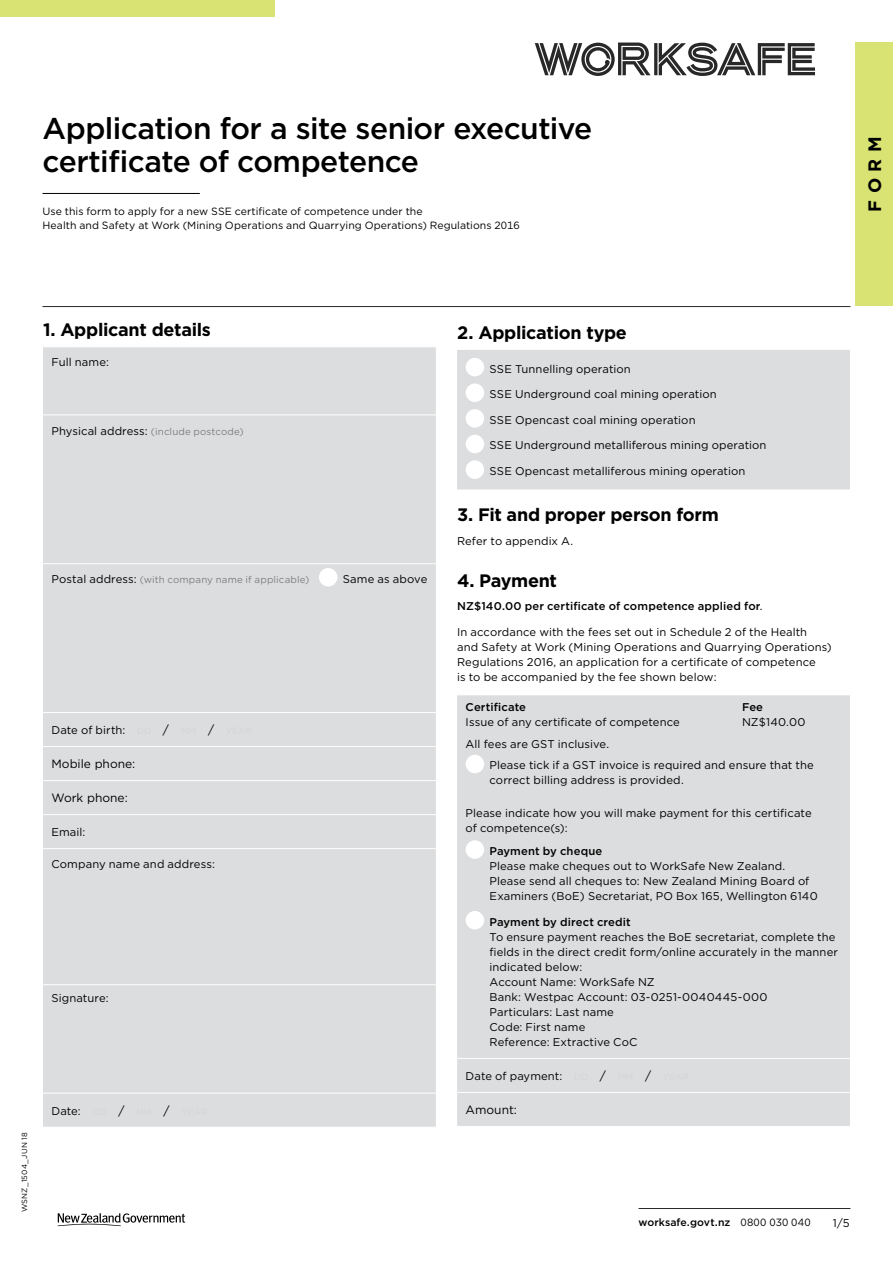
<style>
.page{position:relative;width:893px;height:1263px;background:#fff}
.page>*{position:absolute;margin:0;border:0;box-sizing:border-box;transform-origin:0 0}
.t1{font:500 30px/33px "Gotham";letter-spacing:-.02em;color:#000}
.t2{font:700 18px "Gotham";letter-spacing:-.015em;color:#000}
.t3{font:12px "Gotham";color:#000}
.t4{font:11.25px/15px "Gotham";letter-spacing:.01em;color:#000}
.t5{font:500 11.25px "Gotham";letter-spacing:.01em;color:#000}
.t6{font:10.5px/13.5px "Gotham";letter-spacing:.005em;color:#000}
.t7{font:500 10.5px "Gotham";letter-spacing:.005em;color:#000}
.t8{font:9.75px "Gotham";letter-spacing:.015em;color:#7d7f81}
.t9{font:7.5px "Gotham";letter-spacing:.015em;color:#000}
.s1{font-size:11.25px;color:#000}
.s2{font-size:9px;color:#d3d5d6}
.s3{font-size:12px}
.s4{font-weight:400}
</style>
<div class="page">
<svg style="left:535px;top:43px;width:280px;height:33px"></svg>
<div style="left:855px;top:43px;width:38px;height:263px;background:#d8e373"></div>
<div style="left:0;top:0;width:274px;height:17px;background:#d8e373"></div>
<svg style="left:58px;top:1213px;width:127px;height:13px"></svg>
<hr style="left:639px;top:1208px;width:211px;height:1px;background:#292829">
<hr style="left:43px;top:193px;width:157px;height:1px;background:#000">
<div style="left:43px;top:347px;width:393px;height:780px;background:#dcddde"></div>
<hr style="left:43px;top:414px;width:393px;height:1px;background:#fff">
<hr style="left:43px;top:563px;width:393px;height:1px;background:#fff">
<hr style="left:43px;top:712px;width:393px;height:1px;background:#fff">
<hr style="left:43px;top:746px;width:393px;height:1px;background:#fff">
<hr style="left:43px;top:780px;width:393px;height:1px;background:#fff">
<hr style="left:43px;top:814px;width:393px;height:1px;background:#fff">
<hr style="left:43px;top:848px;width:393px;height:1px;background:#fff">
<hr style="left:43px;top:984px;width:393px;height:1px;background:#fff">
<hr style="left:43px;top:1093px;width:393px;height:1px;background:#fff">
<div style="left:319px;top:568px;width:18px;height:18px;background:#fff;border-radius:50%"></div>
<svg style="left:457px;top:350px;width:393px;height:776px;fill:#dcddde"></svg>
<hr style="left:457px;top:554px;width:393px;height:3px;background:#fff">
<hr style="left:457px;top:692px;width:393px;height:3px;background:#fff">
<hr style="left:457px;top:490px;width:393px;height:1px;background:#fff">
<hr style="left:457px;top:1058px;width:393px;height:1px;background:#fff">
<hr style="left:457px;top:1092px;width:393px;height:1px;background:#fff">
<div style="left:466px;top:358px;width:18px;height:18px;background:#fff;border-radius:50%"></div>
<div style="left:466px;top:383px;width:18px;height:19px;background:#fff;border-radius:50%"></div>
<div style="left:466px;top:409px;width:18px;height:19px;background:#fff;border-radius:50%"></div>
<div style="left:466px;top:435px;width:18px;height:18px;background:#fff;border-radius:50%"></div>
<div style="left:466px;top:460px;width:18px;height:19px;background:#fff;border-radius:50%"></div>
<div style="left:466px;top:755px;width:18px;height:18px;background:#fff;border-radius:50%"></div>
<div style="left:466px;top:840px;width:18px;height:19px;background:#fff;border-radius:50%"></div>
<div style="left:466px;top:911px;width:18px;height:18px;background:#fff;border-radius:50%"></div>
<hr style="left:43px;top:306px;width:807px;height:1px;background:#292829">
<h1 class="t1" style="left:43px;top:111px;width:551px">Application for a site senior executive certificate of competence</h1>
<p class="t6" style="left:43px;top:204px;width:479px">Use this form to apply for a new SSE certificate of competence under the<br>Health and Safety at Work (Mining Operations and Quarrying Operations) Regulations 2016</p>
<h2 class="t2" style="left:863px;top:212px;width:77px;rotate:-90deg">FORM</h2>
<h2 class="t2" style="left:43px;top:318px;width:169px">1. Applicant details</h2>
<p class="t4" style="left:52px;top:355px;width:59px">Full name:</p>
<p class="t8" style="left:52px;top:425px;width:194px"><span class="s1">Physical address:</span> (include postcode)</p>
<p class="t8" style="left:52px;top:573px;width:259px"><span class="s1">Postal address:</span> (with company name if applicable)</p>
<p class="t4" style="left:343px;top:571px;width:86px">Same as above</p>
<p class="t4" style="left:52px;top:723px;width:202px">Date of birth: <span class="s2">DD</span> <span class="s3">/</span> <span class="s2">MM</span> <span class="s3">/</span> <span class="s2">YEAR</span></p>
<p class="t3" style="left:52px;top:756px;width:85px">Mobile phone:</p>
<p class="t3" style="left:52px;top:790px;width:78px">Work phone:</p>
<p class="t4" style="left:52px;top:824px;width:35px">Email:</p>
<p class="t4" style="left:52px;top:856px;width:165px">Company name and address:</p>
<p class="t4" style="left:52px;top:990px;width:59px">Signature:</p>
<p class="t9" style="left:20px;top:1212px;width:81px;rotate:-90deg">WSNZ_1504_Jun 18</p>
<h2 class="t2" style="left:457px;top:320px;width:171px">2. Application type</h2>
<p class="t4" style="left:490px;top:361px;width:143px">SSE Tunnelling operation</p>
<p class="t4" style="left:490px;top:386px;width:229px">SSE Underground coal mining operation</p>
<p class="t4" style="left:490px;top:412px;width:208px">SSE Opencast coal mining operation</p>
<p class="t4" style="left:490px;top:438px;width:278px">SSE Underground metalliferous mining operation</p>
<p class="t4" style="left:490px;top:463px;width:257px">SSE Opencast metalliferous mining operation</p>
<h2 class="t2" style="left:457px;top:503px;width:263px">3. Fit and proper person form</h2>
<p class="t4" style="left:457px;top:533px;width:118px">Refer to appendix A.</p>
<h2 class="t2" style="left:457px;top:569px;width:101px">4. Payment</h2>
<p class="t5" style="left:457px;top:599px;width:307px">NZ$140.00 per certificate of competence applied for<span class="s4">.</span></p>
<p class="t4" style="left:457px;top:624px;width:376px">In accordance with the fees set out in Schedule 2 of the Health<br>and Safety at Work (Mining Operations and Quarrying Operations)<br>Regulations 2016, an application for a certificate of competence<br>is to be accompanied by the fee shown below:</p>
<p class="t5" style="left:466px;top:700px;width:62px">Certificate</p>
<p class="t5" style="left:742px;top:700px;width:23px">Fee</p>
<p class="t4" style="left:466px;top:715px;width:216px">Issue of any certificate of competence</p>
<p class="t4" style="left:742px;top:715px;width:65px">NZ$140.00</p>
<p class="t4" style="left:490px;top:733px;width:326px;line-height:21.5px;text-indent:-24px">All fees are GST inclusive.<br>Please tick if a GST invoice is required and ensure that the</p>
<p class="t4" style="left:490px;top:773px;width:196px">correct billing address is provided.</p>
<p class="t4" style="left:466px;top:805px;width:348px">Please indicate how you will make payment for this certificate of competence(s):</p>
<p class="t5" style="left:490px;top:844px;width:114px">Payment by cheque</p>
<p class="t4" style="left:490px;top:858px;width:330px">Please make cheques out to WorkSafe New Zealand.<br>Please send all cheques to: New Zealand Mining Board of<br>Examiners (BoE) Secretariat, PO Box 165, Wellington 6140</p>
<p class="t5" style="left:490px;top:914px;width:143px">Payment by direct credit</p>
<p class="t4" style="left:490px;top:929px;width:350px">To ensure payment reaches the BoE secretariat, complete the fields in the direct credit form/online accurately in the manner indicated below:<br>Account Name: WorkSafe NZ<br>Bank: Westpac Account: 03-0251-0040445-000<br>Particulars: Last name<br>Code: First name<br>Reference: Extractive CoC</p>
<p class="t4" style="left:466px;top:1068px;width:225px">Date of payment: <span class="s2">DD</span> <span class="s3">/</span> <span class="s2">MM</span> <span class="s3">/</span> <span class="s2">YEAR</span></p>
<p class="t3" style="left:466px;top:1102px;width:53px">Amount:</p>
<p class="t7" style="left:639px;top:1215px;width:174px">worksafe.govt.nz <span class="s4">0800 030 040</span></p>
<p class="t4" style="left:833px;top:1215px;width:18px">1/5</p>
</div>
